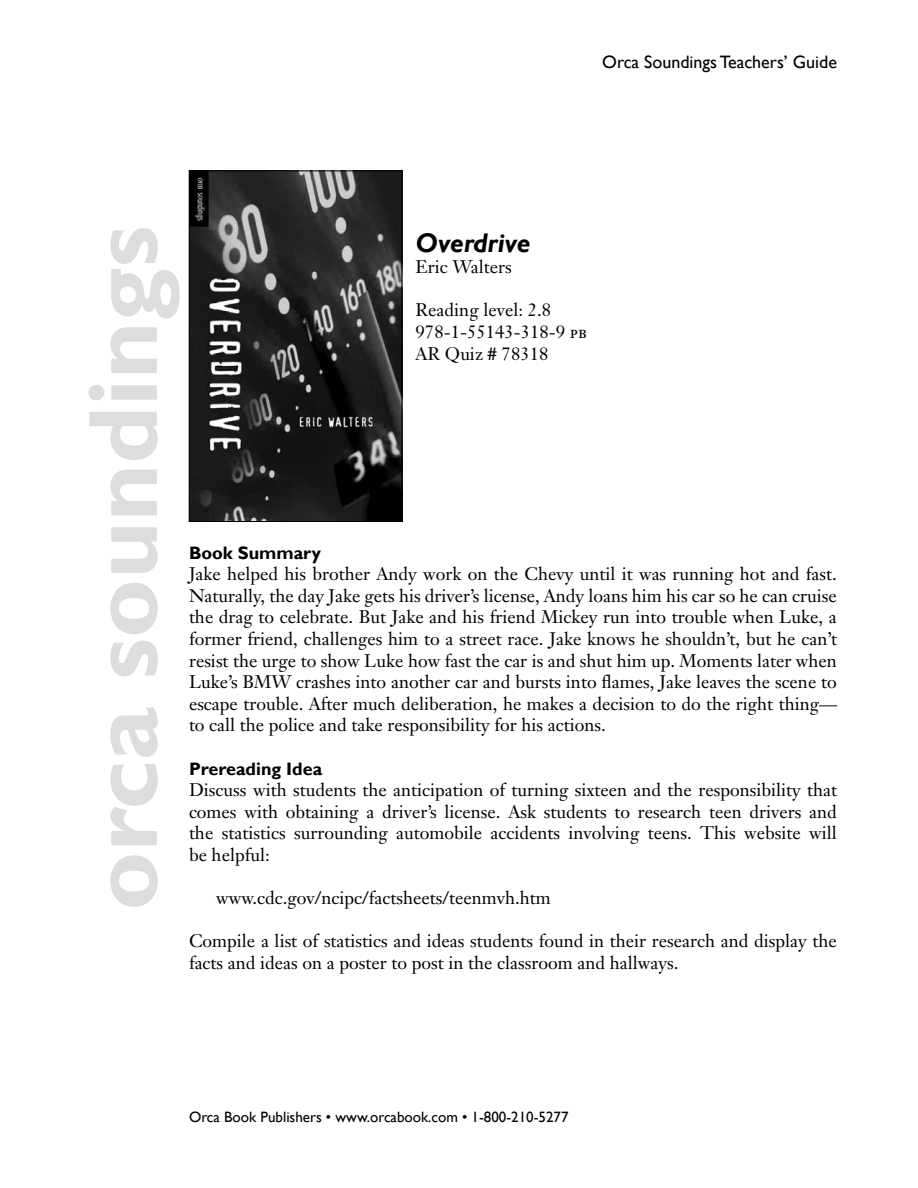
<style>
.page{position:relative;width:918px;height:1188px;background:#fff}
.page>*{position:absolute;margin:0;border:0;box-sizing:border-box;transform-origin:0 0}
.t1{font:700 99px "Gill Sans";color:#dcddde}
.t2{font:italic 700 27px "Gill Sans";color:#000}
.t3{font:18px/21.6px "Janson Text";color:#000}
.t4{font:18px "Gill Sans";color:#000}
.t5{font:700 18px "Gill Sans";color:#000}
.t6{font:15px "Gill Sans";color:#000}
.s1{font-family:"Janson Text Roman SC"}
</style>
<div class="page">
<img style="left:191px;top:173px;width:209px;height:347px">
<div style="left:189px;top:171px;width:213px;height:351px;border:1px solid #000"></div>
<p class="t4" style="left:602px;top:51px;width:236px">Orca Soundings Teachers’ Guide</p>
<h1 class="t1" style="left:64px;top:910px;width:687px;rotate:-90deg">orca soundings</h1>
<h2 class="t2" style="left:416px;top:227px;width:117px">Overdrive</h2>
<p class="t3" style="left:416px;top:256px;width:98px">Eric Walters</p>
<p class="t3" style="left:416px;top:299px;width:173px">Reading level: 2.8<br>978-1-55143-318-9 <span class="s1">pb<br></span>AR Quiz # 78318</p>
<p class="t5" style="left:189px;top:542px;width:134px">Book Summary</p>
<p class="t3" style="left:189px;top:563px;width:650px;text-align:justify">Jake helped his brother Andy work on the Chevy until it was running hot and fast.<br>Naturally, the day Jake gets his driver’s license, Andy loans him his car so he can cruise the drag to celebrate. But Jake and his friend Mickey run into trouble when Luke, a former friend, challenges him to a street race. Jake knows he shouldn’t, but he can’t resist the urge to show Luke how fast the car is and shut him up. Moments later when Luke’s BMW crashes into another car and bursts into flames, Jake leaves the scene to escape trouble. After much deliberation, he makes a decision to do the right thing— to call the police and take responsibility for his actions.</p>
<p class="t5" style="left:189px;top:758px;width:135px">Prereading Idea</p>
<p class="t3" style="left:189px;top:779px;width:650px;text-align:justify">Discuss with students the anticipation of turning sixteen and the responsibility that comes with obtaining a driver’s license. Ask students to research teen drivers and the statistics surrounding automobile accidents involving teens. This website will be helpful:</p>
<p class="t3" style="left:216px;top:887px;width:336px">www.cdc.gov/ncipc/factsheets/teenmvh.htm</p>
<p class="t3" style="left:189px;top:930px;width:649px">Compile a list of statistics and ideas students found in their research and display the facts and ideas on a poster to post in the classroom and hallways.</p>
<p class="t6" style="left:189px;top:1108px;width:381px">Orca Book Publishers • www.orcabook.com • 1-800-210-5277</p>
</div>
